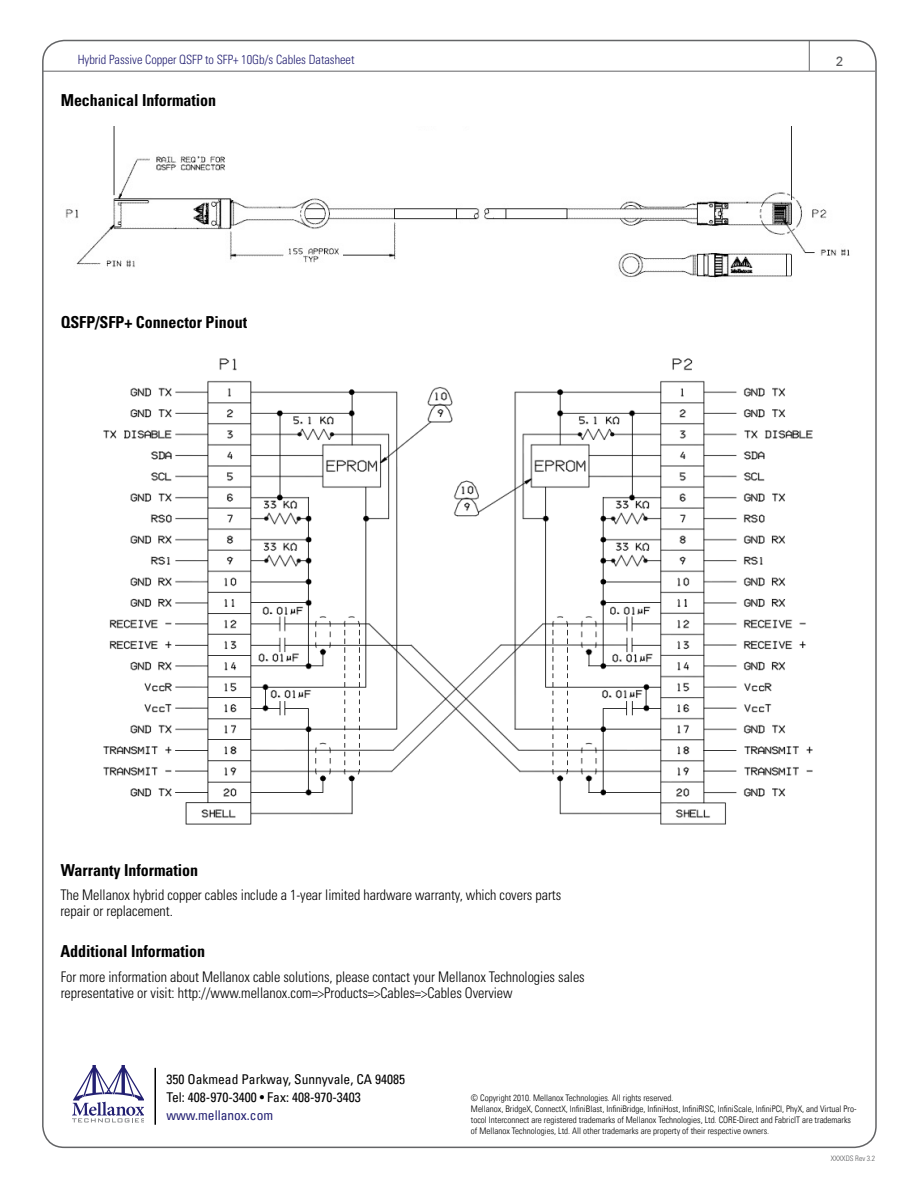
<style>
.page{position:relative;width:918px;height:1188px;background:#fff}
.page>*{position:absolute;margin:0;border:0;box-sizing:border-box;transform-origin:0 0}
.t1{font:700 condensed 16.5px "Univers LT Std";letter-spacing:-.005em;color:#000}
.t2{font:300 condensed 14.7px/15.8px "Univers LT Std";letter-spacing:-.005em;color:#000}
.t3{font:condensed 13.5px/18px "Univers LT";color:#000}
.t4{font:condensed 13.5px "Univers LT";color:#221f72}
.t5{font:13.5px "Univers LT";color:#58595b}
.t6{font:300 condensed 12.75px "Univers LT Std";letter-spacing:-.005em;color:#221f72}
.t7{font:300 condensed 9px/10.8px "Univers LT";color:#000}
.t8{font:300 condensed 7.5px "Univers LT Std";color:#58595b}
</style>
<div class="page">
<hr style="left:154px;top:1068px;width:2px;height:57px;background:#000">
<hr style="left:43px;top:71px;width:832px;height:1px;background:#636466">
<hr style="left:809px;top:41px;width:1px;height:30px;background:#636466">
<svg style="left:72px;top:1065px;width:72px;height:57px"></svg>
<img style="left:103px;top:358px;width:710px;height:467px">
<img style="left:65px;top:127px;width:785px;height:151px">
<h3 class="t6" style="left:78px;top:51px;width:278px">Hybrid Passive Copper QSFP to SFP+ 10Gb/s Cables Datasheet</h3>
<h3 class="t5" style="left:836px;top:53px;width:9px">2</h3>
<h1 class="t1" style="left:61px;top:90px;width:157px">Mechanical Information</h1>
<h1 class="t1" style="left:61px;top:312px;width:188px">QSFP/SFP+ Connector Pinout</h1>
<h1 class="t1" style="left:61px;top:860px;width:139px">Warranty Information</h1>
<h2 class="t2" style="left:60px;top:887px;width:502px">The Mellanox hybrid copper cables include a 1-year limited hardware warranty, which covers parts repair or replacement.</h2>
<h1 class="t1" style="left:60px;top:941px;width:146px">Additional Information</h1>
<h2 class="t2" style="left:61px;top:969px;width:526px">For more information about Mellanox cable solutions, please contact your Mellanox Technologies sales representative or visit: http://www.mellanox.com=&gt;Products=&gt;Cables=&gt;Cables Overview</h2>
<h3 class="t3" style="left:166px;top:1070px;width:240px">350 Oakmead Parkway, Sunnyvale, CA 94085<br>Tel: 408-970-3400 • Fax: 408-970-3403</h3>
<h3 class="t4" style="left:166px;top:1107px;width:108px">www.mellanox.com</h3>
<p class="t7" style="left:471px;top:1093px;width:387px">© Copyright 2010. Mellanox Technologies. All rights reserved.<br>Mellanox, BridgeX, ConnectX, InfiniBlast, InfiniBridge, InfiniHost, InfiniRISC, InfiniScale, InfiniPCI, PhyX, and Virtual Pro&shy;tocol Interconnect are registered trademarks of Mellanox Technologies, Ltd. CORE-Direct and FabricIT are trademarks of Mellanox Technologies, Ltd. All other trademarks are property of their respective owners.</p>
<p class="t8" style="left:831px;top:1154px;width:46px">XXXXDS Rev 3.2</p>
</div>
